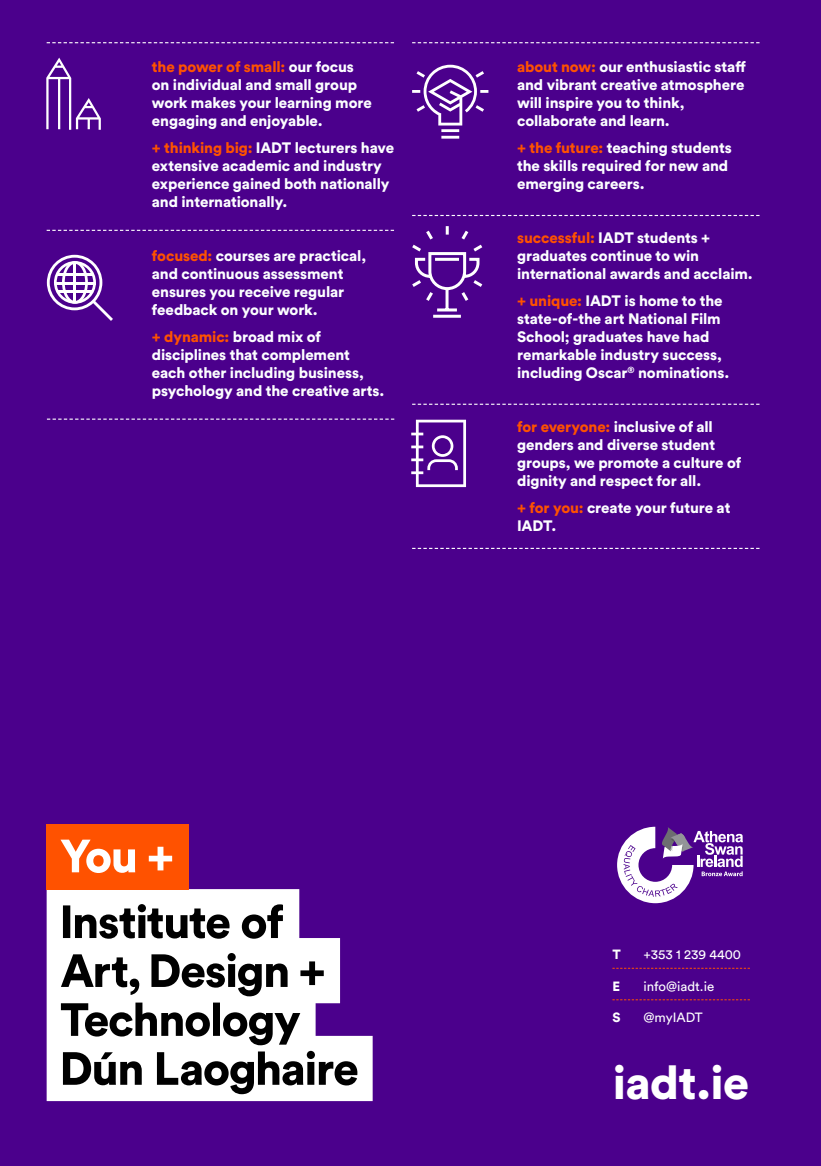
<style>
.page{position:relative;width:821px;height:1166px;background:#fff}
.page>*{position:absolute;margin:0;border:0;box-sizing:border-box;transform-origin:0 0}
.t1{font:900 46.5px "Circular Std";letter-spacing:-.015em;color:#fff}
.t2{font:900 15px/18px "Circular Std";letter-spacing:-.005em;color:#fcfeff}
.t3{font:13.35px "Circular Std";color:#fff}
.t4{font:900 13.35px "Circular Std";color:#fff}
.s1{color:#ff5200}
</style>
<div class="page">
<div style="left:0;top:0;width:821px;height:1165px;background:#4b008c"></div>
<svg style="left:411px;top:419px;width:55px;height:68px"></svg>
<svg style="left:412px;top:226px;width:71px;height:92px"></svg>
<svg style="left:412px;top:65px;width:76px;height:74px"></svg>
<svg style="left:47px;top:255px;width:66px;height:66px"></svg>
<svg style="left:46px;top:58px;width:55px;height:72px"></svg>
<svg style="left:47px;top:42px;width:347px;height:1px"></svg>
<svg style="left:47px;top:230px;width:347px;height:1px"></svg>
<svg style="left:412px;top:42px;width:347px;height:1px"></svg>
<svg style="left:412px;top:215px;width:347px;height:1px"></svg>
<svg style="left:412px;top:403px;width:347px;height:1px"></svg>
<svg style="left:412px;top:547px;width:347px;height:2px"></svg>
<svg style="left:47px;top:418px;width:347px;height:1px"></svg>
<svg style="left:47px;top:888px;width:326px;height:212px;fill:#fff"></svg>
<svg style="left:63px;top:905px;width:166px;height:33px"></svg>
<svg style="left:242px;top:904px;width:41px;height:34px"></svg>
<svg style="left:61px;top:1002px;width:239px;height:42px"></svg>
<svg style="left:63px;top:1051px;width:79px;height:33px"></svg>
<svg style="left:157px;top:1051px;width:200px;height:42px"></svg>
<svg style="left:227px;top:952px;width:9px;height:8px"></svg>
<svg style="left:151px;top:954px;width:136px;height:42px"></svg>
<svg style="left:300px;top:961px;width:24px;height:23px"></svg>
<svg style="left:61px;top:954px;width:78px;height:40px"></svg>
<div style="left:47px;top:823px;width:142px;height:65px;background:#ff5200"></div>
<svg style="left:60px;top:839px;width:75px;height:33px"></svg>
<svg style="left:149px;top:846px;width:23px;height:24px"></svg>
<svg style="left:617px;top:826px;width:126px;height:76px"></svg>
<svg style="left:612px;top:967px;width:138px;height:1px"></svg>
<svg style="left:612px;top:999px;width:138px;height:1px"></svg>
<p class="t2" style="left:152px;top:57px;width:221px"><span class="s1">the power of small:</span> our focus on individual and small group work makes your learning more engaging and enjoyable.</p>
<p class="t2" style="left:152px;top:138px;width:244px"><span class="s1">+ thinking big:</span> IADT lecturers have extensive academic and industry experience gained both nationally and internationally.</p>
<p class="t2" style="left:152px;top:246px;width:216px"><span class="s1">focused:</span> courses are practical, and continuous assessment ensures you receive regular feedback on your work.</p>
<p class="t2" style="left:152px;top:327px;width:234px"><span class="s1">+ dynamic:</span> broad mix of disciplines that complement each other including business, psychology and the creative arts.</p>
<p class="t2" style="left:517px;top:57px;width:230px"><span class="s1">about now:</span> our enthusiastic staff and vibrant creative atmosphere will inspire you to think, collaborate and learn.</p>
<p class="t2" style="left:517px;top:138px;width:216px"><span class="s1">+ the future:</span> teaching students the skills required for new and emerging careers.</p>
<p class="t2" style="left:517px;top:228px;width:237px"><span class="s1">successful:</span> IADT students + graduates continue to win international awards and acclaim.</p>
<p class="t2" style="left:517px;top:291px;width:214px"><span class="s1">+ unique:</span> IADT is home to the state-of-the art National Film<br>School; graduates have had remarkable industry success, including Oscar<sup>®</sup> nominations.</p>
<p class="t2" style="left:517px;top:417px;width:226px"><span class="s1">for everyone:</span> inclusive of all genders and diverse student groups, we promote a culture of dignity and respect for all.</p>
<p class="t2" style="left:517px;top:498px;width:215px"><span class="s1">+ for you:</span> create your future at<br>IADT.</p>
<p class="t4" style="left:612px;top:945px;width:10px">T</p>
<p class="t3" style="left:643px;top:946px;width:99px">+353 1 239 4400</p>
<p class="t4" style="left:612px;top:976px;width:9px">E</p>
<p class="t3" style="left:643px;top:977px;width:72px">info@iadt.ie</p>
<p class="t4" style="left:612px;top:1008px;width:10px">S</p>
<p class="t3" style="left:643px;top:1009px;width:61px">@myIADT</p>
<h1 class="t1" style="left:612px;top:1051px;width:138px">iadt.ie</h1>
</div>
